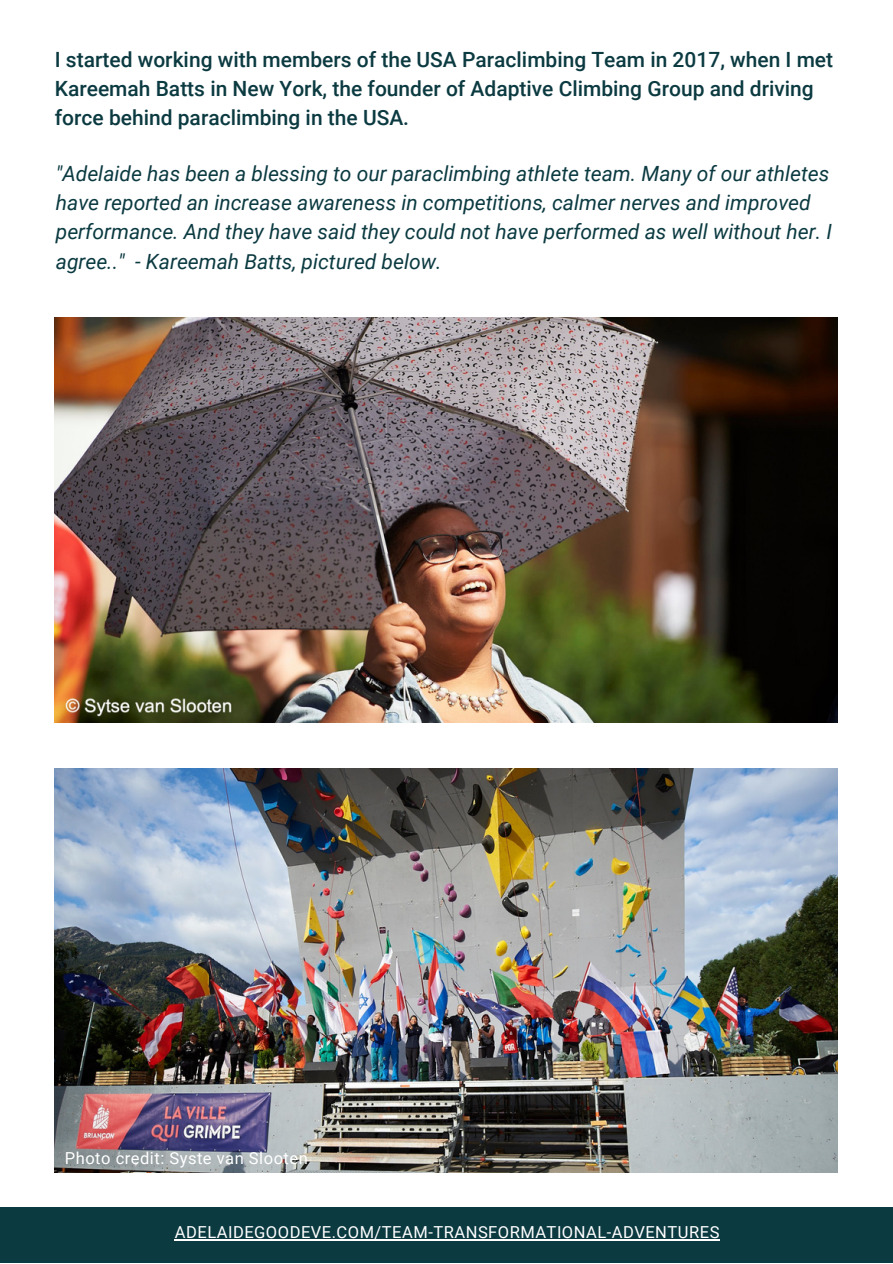
<style>
.page{position:relative;width:893px;height:1264px;background:#fff}
.page>*{position:absolute;margin:0;border:0;box-sizing:border-box;transform-origin:0 0}
.t1{font:italic 21px/29.2px "Roboto";color:#0b3a41}
.t2{font:500 21px/29.2px "Roboto";color:#0b3a41}
.t3{font:16.5px "Roboto";letter-spacing:.03em;color:#fff}
</style>
<div class="page">
<img style="left:55px;top:318px;width:782px;height:404px">
<div style="left:0;top:1207px;width:892px;height:55px;background:#0b3a41"></div>
<img style="left:55px;top:768px;width:782px;height:404px">
<hr style="left:175px;top:1238px;width:545px;height:1px;background:#fff">
<p class="t2" style="left:55px;top:45px;width:779px">I started working with members of the USA Paraclimbing Team in 2017, when I met<br>Kareemah Batts in New York, the founder of Adaptive Climbing Group and driving force behind paraclimbing in the USA.</p>
<p class="t1" style="left:56px;top:159px;width:777px">"Adelaide has been a blessing to our paraclimbing athlete team. Many of our athletes have reported an increase awareness in competitions, calmer nerves and improved performance. And they have said they could not have performed as well without her. I agree.." - Kareemah Batts, pictured below.</p>
<p class="t3" style="left:65px;top:1149px;width:244px">Photo credit: Syste van Slooten</p>
<p class="t3" style="left:175px;top:1222px;width:546px">ADELAIDEGOODEVE.COM/TEAM-TRANSFORMATIONAL-ADVENTURES</p>
</div>
